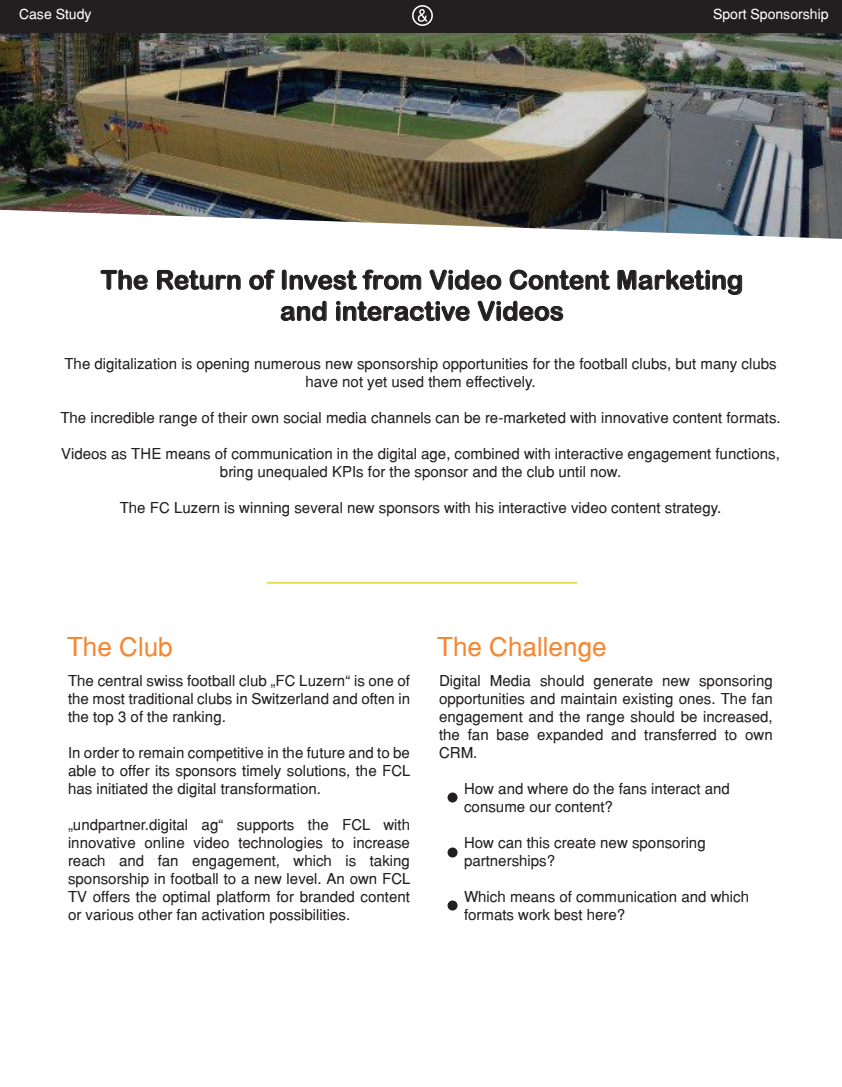
<style>
.page{position:relative;width:842px;height:1087px;background:#fff}
.page>*{position:absolute;margin:0;border:0;box-sizing:border-box;transform-origin:0 0}
.t1{font:26px/31.2px "Arial Rounded MT Bold";color:#231f20;text-align:center}
.t2{font:26px "Helvetica";color:#f58731}
.t3{font:15px/18px "Helvetica";color:#231f20;text-align:justify}
.t4{font:14px "Helvetica";color:#fff}
</style>
<div class="page">
<img style="left:0;top:32px;width:842px;height:207px">
<svg style="left:100px;top:269px;width:48px;height:21px"></svg>
<svg style="left:157px;top:269px;width:84px;height:21px"></svg>
<svg style="left:249px;top:269px;width:173px;height:21px"></svg>
<svg style="left:429px;top:269px;width:73px;height:21px"></svg>
<svg style="left:509px;top:269px;width:102px;height:21px"></svg>
<svg style="left:617px;top:269px;width:126px;height:26px"></svg>
<svg style="left:280px;top:300px;width:47px;height:22px"></svg>
<svg style="left:336px;top:301px;width:134px;height:21px"></svg>
<svg style="left:477px;top:300px;width:87px;height:22px"></svg>
<div style="left:448px;top:792px;width:10px;height:10px;background:#231f20;border-radius:50%"></div>
<div style="left:448px;top:847px;width:10px;height:10px;background:#231f20;border-radius:50%"></div>
<div style="left:448px;top:900px;width:10px;height:10px;background:#231f20;border-radius:50%"></div>
<div style="left:0;top:0;width:842px;height:32px;background:#231f20"></div>
<hr style="left:267px;top:582px;width:310px;height:2px;background:#e3dc52">
<img style="left:413px;top:5px;width:19px;height:20px">
<p class="t4" style="left:19px;top:9px;width:74px">Case Study</p>
<p class="t4" style="left:713px;top:9px;width:117px">Sport Sponsorship</p>
<h1 class="t1" style="left:101px;top:267px;width:644px">The Return of Invest from Video Content Marketing and interactive Videos</h1>
<p class="t3" style="left:64px;top:356px;width:714px;text-align:center">The digitalization is opening numerous new sponsorship opportunities for the football clubs, but many clubs have not yet used them effectively.</p>
<p class="t3" style="left:60px;top:410px;width:722px">The incredible range of their own social media channels can be re-marketed with innovative content formats.</p>
<p class="t3" style="left:61px;top:446px;width:720px;text-align:center">Videos as THE means of communication in the digital age, combined with interactive engagement functions, bring unequaled KPIs for the sponsor and the club until now.</p>
<p class="t3" style="left:120px;top:500px;width:603px">The FC Luzern is winning several new sponsors with his interactive video content strategy.</p>
<h1 class="t2" style="left:67px;top:637px;width:107px">The Club</h1>
<p class="t3" style="left:68px;top:673px;width:344px">The central swiss football club „FC Luzern“ is one of the most traditional clubs in Switzerland and often in the top 3 of the ranking.</p>
<p class="t3" style="left:68px;top:745px;width:344px">In order to remain competitive in the future and to be able to offer its sponsors timely solutions, the FCL has initiated the digital transformation.</p>
<p class="t3" style="left:68px;top:817px;width:344px">„undpartner.digital ag“ supports the FCL with innovative online video technologies to increase reach and fan engagement, which is taking sponsorship in football to a new level. An own FCL TV offers the optimal platform for branded content or various other fan activation possibilities.</p>
<h1 class="t2" style="left:437px;top:636px;width:171px">The Challenge</h1>
<p class="t3" style="left:439px;top:673px;width:335px">Digital Media should generate new sponsoring opportunities and maintain existing ones. The fan engagement and the range should be increased, the fan base expanded and transferred to own CRM.</p>
<p class="t3" style="left:464px;top:781px;width:267px">How and where do the fans interact and consume our content?</p>
<p class="t3" style="left:464px;top:835px;width:243px">How can this create new sponsoring partnerships?</p>
<p class="t3" style="left:464px;top:889px;width:287px">Which means of communication and which formats work best here?</p>
</div>
